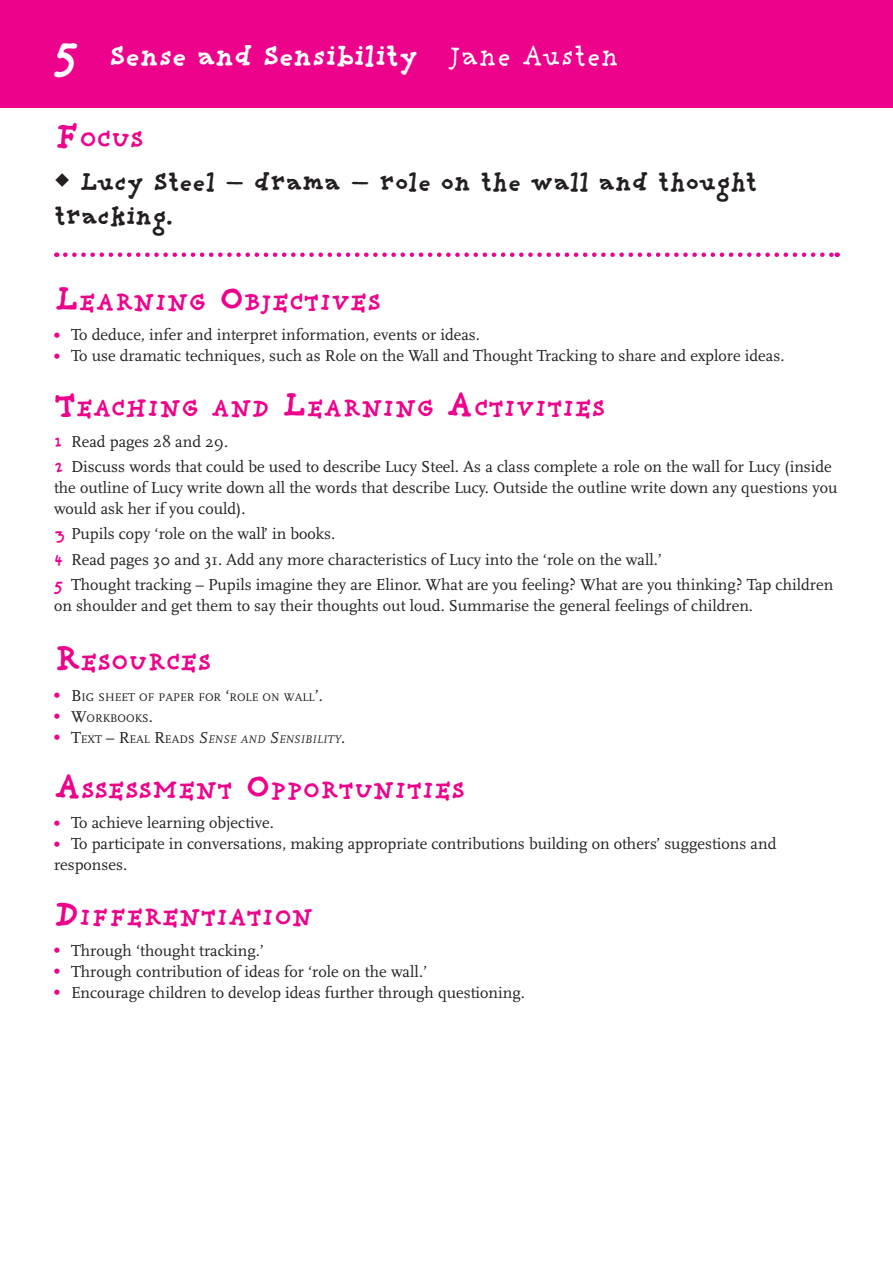
<style>
.page{position:relative;width:893px;height:1263px;background:#fff}
.page>*{position:absolute;margin:0;border:0;box-sizing:border-box;transform-origin:0 0}
.t1{font:700 30px "Providence";color:#fff}
.Focus_header_text{font:700 27px/34.5px "Providence";color:#231f20}
.Main_pink_heading{font:700 25.2px "Providence";color:#ed028c}
.Pink_Numbered_main_t{font:16.5px/21px "Scala";color:#231f20}
.bulleted_pink_main_t{font:16.5px/21px "Scala";color:#231f20}
.Bulleted_main_text_a{font:11.55px "Scala";color:#231f20}
.Bulleted_main_text_a-2{font:italic 11.55px "Scala";color:#231f20}
.s1{font-size:45px}
.s2{font-weight:400}
.s3{font-size:36px}
.s4{font-weight:700;color:#ed028c}
.s5{font-family:"Providence";font-weight:700;color:#ed028c}
.s6{font-weight:700;font-size:16.5px;color:#ed028c}
.s7{font-size:16.5px}
.s8{font-weight:700;font-style:normal;font-size:16.5px;color:#ed028c}
.s9{font-style:normal;font-size:16.5px}
.s10{font-style:normal}
</style>
<div class="page">
<div style="left:0;top:0;width:893px;height:108px;background:#ed028c"></div>
<svg style="left:65px;top:252px;width:773px;height:5px"></svg>
<p class="t1" style="left:54px;top:38px;width:567px"><span class="s1">5</span> Sense and Sensibility <span class="s2">Jane Austen</span></p>
<p class="Main_pink_heading" style="left:54px;top:124px;width:91px"><span class="s3">F</span>OCUS</p>
<p class="Focus_header_text" style="left:54px;top:164px;width:705px;text-indent:26px">Lucy Steel – drama – role on the wall and thought tracking.</p>
<p class="Main_pink_heading" style="left:54px;top:287px;width:328px"><span class="s3">L</span>EARNING <span class="s3">O</span>BJECTIVES</p>
<p class="bulleted_pink_main_t" style="left:54px;top:325px;width:427px"><span class="s4">•</span> To deduce, infer and interpret information, events or ideas.</p>
<p class="bulleted_pink_main_t" style="left:54px;top:346px;width:732px"><span class="s4">•</span> To use dramatic techniques, such as Role on the Wall and Thought Tracking to share and explore ideas.</p>
<p class="Main_pink_heading" style="left:54px;top:394px;width:553px"><span class="s3">T</span>EACHING AND <span class="s3">L</span>EARNING <span class="s3">A</span> CTIVITIES</p>
<p class="Pink_Numbered_main_t" style="left:54px;top:431px;width:176px"><span class="s5">1</span> Read pages 28 and 29.</p>
<p class="Pink_Numbered_main_t" style="left:54px;top:456px;width:785px"><span class="s5">2</span> Discuss words that could be used to describe Lucy Steel. As a class complete a role on the wall for Lucy (inside the outline of Lucy write down all the words that describe Lucy. Outside the outline write down any questions you would ask her if you could).</p>
<p class="Pink_Numbered_main_t" style="left:54px;top:524px;width:283px"><span class="s5">3</span> Pupils copy ‘role on the wall’ in books.</p>
<p class="Pink_Numbered_main_t" style="left:54px;top:549px;width:610px"><span class="s5">4</span> Read pages 30 and 31. Add any more characteristics of Lucy into the ‘role on the wall.’</p>
<p class="Pink_Numbered_main_t" style="left:54px;top:574px;width:781px"><span class="s5">5</span> Thought tracking – Pupils imagine they are Elinor. What are you feeling? What are you thinking? Tap children on shoulder and get them to say their thoughts out loud. Summarise the general feelings of children.</p>
<p class="Main_pink_heading" style="left:54px;top:648px;width:159px"><span class="s3">R</span>ESOURCES</p>
<p class="Bulleted_main_text_a" style="left:54px;top:690px;width:270px"><span class="s6">•</span> <span class="s7">B</span> IG SHEET OF PAPER FOR <span class="s7">‘</span>ROLE ON WALL<span class="s7">’.</span></p>
<p class="Bulleted_main_text_a" style="left:54px;top:711px;width:100px"><span class="s6">•</span> <span class="s7">W</span>ORKBOOKS<span class="s7">.</span></p>
<p class="Bulleted_main_text_a-2" style="left:54px;top:733px;width:293px"><span class="s8">•</span> <span class="s9">T</span><span class="s10">EXT</span> <span class="s9">– R</span><span class="s10">EAL</span> <span class="s9">R</span><span class="s10">EADS</span> <span class="s7">S</span>ENSE AND <span class="s7">S</span>ENSIBILITY<span class="s9">.</span></p>
<p class="Main_pink_heading" style="left:54px;top:775px;width:412px"><span class="s3">A</span> SSESSMENT <span class="s3">O</span> PPORTUNITIES</p>
<p class="bulleted_pink_main_t" style="left:54px;top:812px;width:221px"><span class="s4">•</span> To achieve learning objective.</p>
<p class="bulleted_pink_main_t" style="left:54px;top:833px;width:724px"><span class="s4">•</span> To participate in conversations, making appropriate contributions building on others’ suggestions and responses.</p>
<p class="Main_pink_heading" style="left:54px;top:902px;width:261px"><span class="s3">D</span> IFFERENTIATION</p>
<p class="bulleted_pink_main_t" style="left:54px;top:940px;width:212px"><span class="s4">•</span> Through ‘thought tracking.’</p>
<p class="bulleted_pink_main_t" style="left:54px;top:961px;width:375px"><span class="s4">•</span> Through contribution of ideas for ‘role on the wall.’</p>
<p class="bulleted_pink_main_t" style="left:54px;top:982px;width:472px"><span class="s4">•</span> Encourage children to develop ideas further through questioning.</p>
</div>
